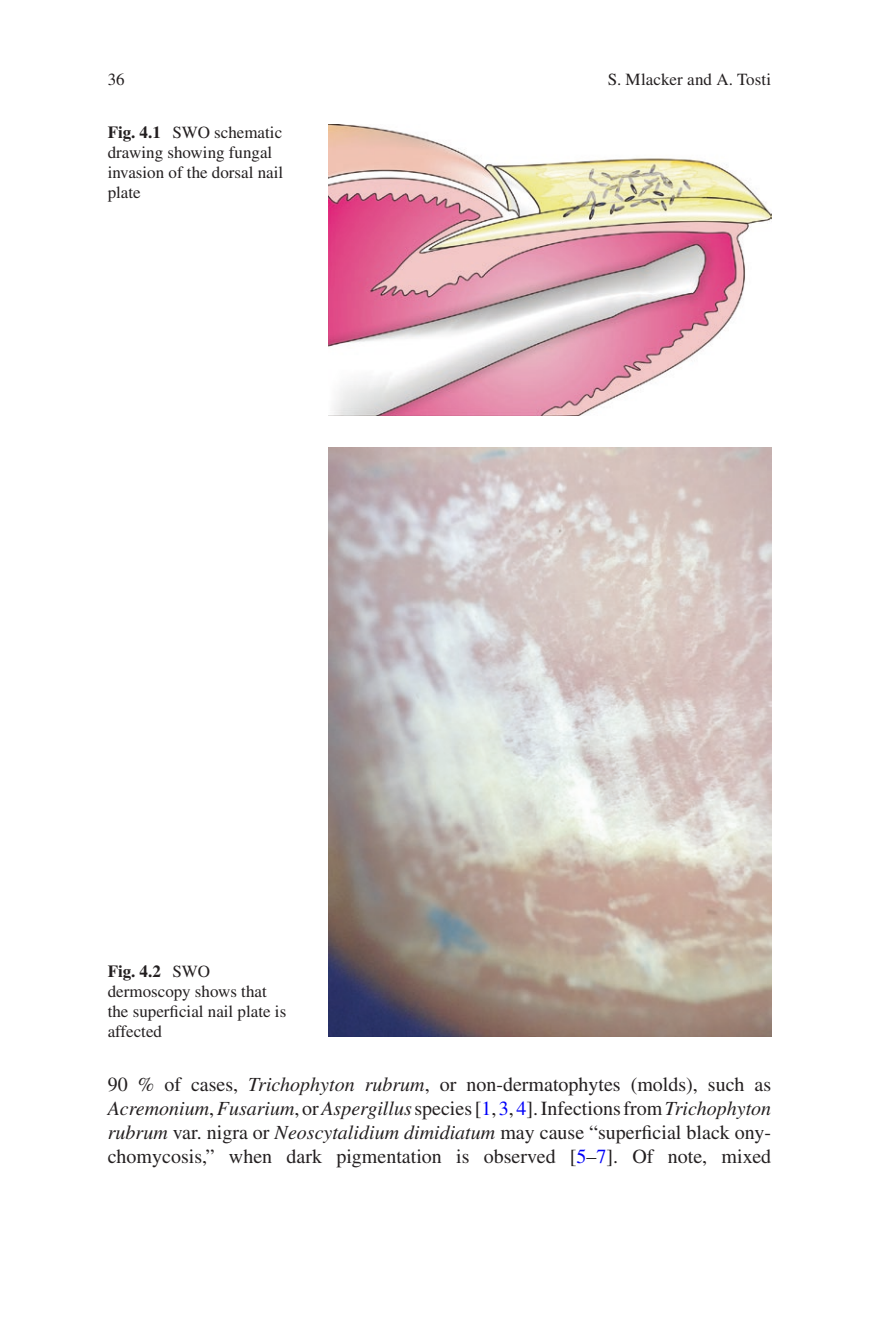
<style>
.page{position:relative;width:879px;height:1333px;background:#fff}
.page>*{position:absolute;margin:0;border:0;box-sizing:border-box;transform-origin:0 0}
.t1{font:20px/24px "Jsphxm Times LT Std";color:#231f20}
.t2{font:italic 20px "Qqkqfc Times LT Std";color:#231f20}
.t3{font:17px/20px "Jsphxm Times LT Std";color:#231f20}
.t4{font:17px "Tfvhtw Times LT Std";letter-spacing:.005em;color:#231f20}
.t5{font:700 17px "Glytgd Times LT Std";color:#231f20}
.s1{font-family:"Glytgd Times LT Std";font-weight:700}
.s2{font-family:"Jsphxm Times LT Std";font-weight:400}
.s3{font-family:"Qqkqfc Times LT Std";font-style:italic}
.s4{font-family:"Jsphxm Times LT Std";font-style:normal}
.s5{font-family:"Jsphxm Times LT Std";font-style:normal;color:#0000fa}
.s6{color:#0000fa}
</style>
<div class="page">
<img style="left:329px;top:124px;width:442px;height:292px">
<img style="left:329px;top:447px;width:442px;height:589px">
<p class="t3" style="left:108px;top:69px;width:18px">36</p>
<p class="t3" style="left:108px;top:122px;width:177px"><span class="s1">Fig. 4.1</span> SWO schematic drawing showing fungal invasion of the dorsal nail plate</p>
<p class="t4" style="left:608px;top:70px;width:165px">S. Mlacker and A. Tosti</p>
<p class="t5" style="left:108px;top:960px;width:104px">Fig. 4.2 <span class="s2">SWO</span></p>
<p class="t3" style="left:108px;top:980px;width:180px">dermoscopy shows that the superficial nail plate is affected</p>
<p class="t1" style="left:108px;top:1071px;width:665px">90 % of cases, <span class="s3">Trichophyton rubrum</span>, or non-dermatophytes (molds), such as</p>
<p class="t2" style="left:108px;top:1096px;width:665px">Acremonium<span class="s4">,</span> Fusarium<span class="s4">, or</span> Aspergillus <span class="s4">species [</span><span class="s5">1</span><span class="s4">,</span> <span class="s5">3</span><span class="s4">,</span> <span class="s5">4</span><span class="s4">]. Infections from</span> Trichophyton</p>
<p class="t1" style="left:108px;top:1119px;width:665px"><span class="s3">rubrum</span> var. nigra or <span class="s3">Neoscytalidium dimidiatum</span> may cause “superficial black ony&shy;chomycosis,” when dark pigmentation is observed [<span class="s6">5</span>–<span class="s6">7</span>]. Of note, mixed</p>
</div>
